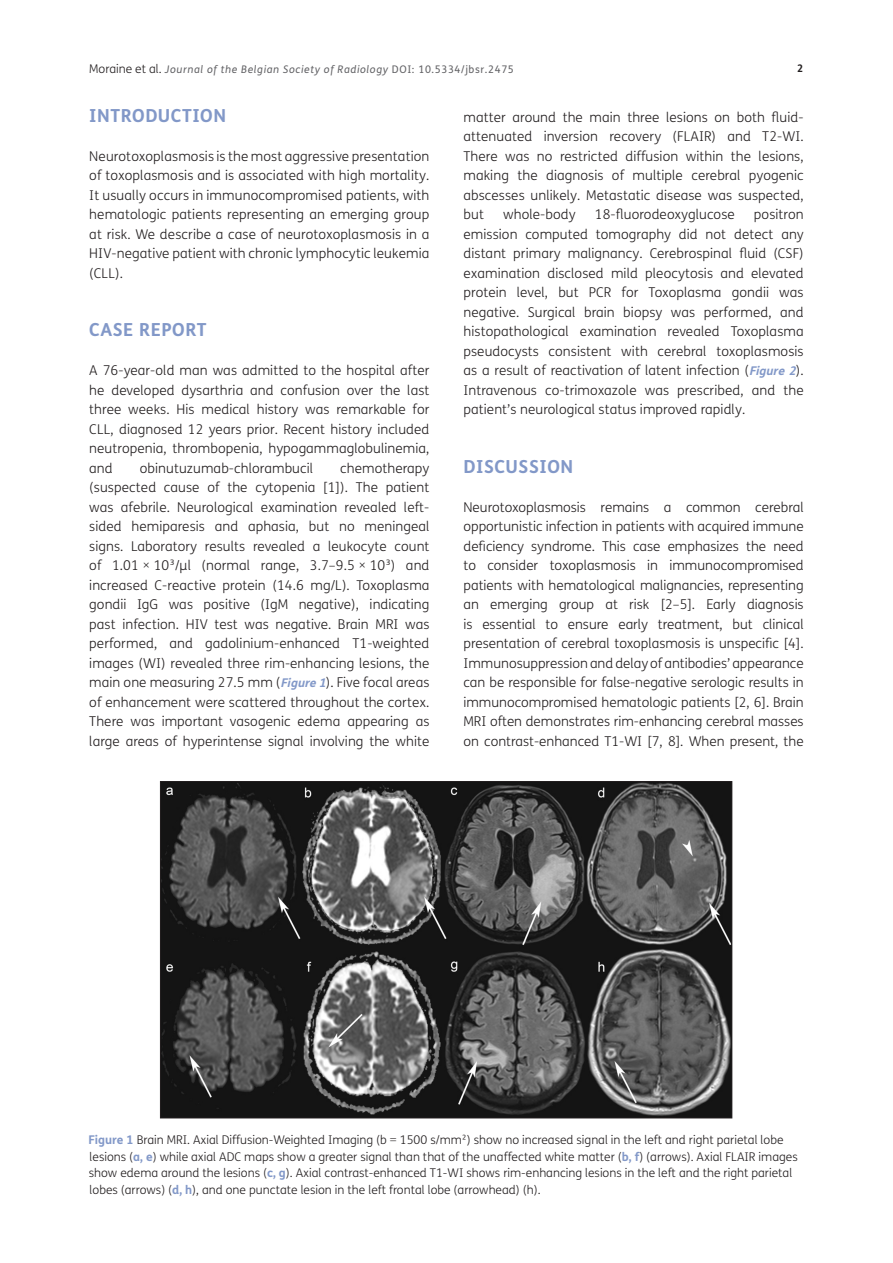
<style>
.page{position:relative;width:893px;height:1263px;background:#fff}
.page>*{position:absolute;margin:0;border:0;box-sizing:border-box;transform-origin:0 0}
.t1{font:700 18px "FS Me";letter-spacing:.03em;color:#8298c8}
.Body_Copy_-_1st_Para{font:300 13.5px/19.5px "FS Me";letter-spacing:.005em;color:#231f20;text-align:justify}
.Figure_copy{font:300 12px/16.5px "FS Me";color:#231f20}
.t2{font:italic 10.5px "FS Me";letter-spacing:.06em;color:#636366}
.t3{font:700 10.5px "FS Me";color:#231f20}
.s1{font-weight:300;font-style:normal;font-size:12px;color:#231f20}
.s2{font-style:normal}
.s3{font-weight:700;font-style:italic;font-size:12px;color:#8298c8}
.s4{font-weight:700;color:#8298c8}
</style>
<div class="page">
<img style="left:162px;top:783px;width:568px;height:333px">
<p class="t2" style="left:89px;top:63px;width:426px"><span class="s1">Moraine et al.</span> Journal of the Belgian Society of Radiology <span class="s2">DOI: 10.5334/jbsr.2475</span></p>
<p class="t3" style="left:797px;top:61px;width:8px">2</p>
<h1 class="t1" style="left:89px;top:104px;width:138px">INTRODUCTION</h1>
<p class="Body_Copy_-_1st_Para" style="left:89px;top:146px;width:342px">Neurotoxoplasmosis is the most aggressive presentation of toxoplasmosis and is associated with high mortality.<br>It usually occurs in immunocompromised patients, with hematologic patients representing an emerging group at risk. We describe a case of neurotoxoplasmosis in a HIV-negative patient with chronic lymphocytic leukemia (CLL).</p>
<p class="Body_Copy_-_1st_Para" style="left:463px;top:107px;width:342px">matter around the main three lesions on both fluid&shy;attenuated inversion recovery (FLAIR) and T2-WI.<br>There was no restricted diffusion within the lesions, making the diagnosis of multiple cerebral pyogenic abscesses unlikely. Metastatic disease was suspected, but</p>
<p class="Body_Copy_-_1st_Para" style="left:503px;top:205px;width:74px">whole-body</p>
<p class="Body_Copy_-_1st_Para" style="left:595px;top:205px;width:141px">18-fluorodeoxyglucose</p>
<p class="Body_Copy_-_1st_Para" style="left:463px;top:205px;width:342px;text-indent:290px">positron emission computed tomography did not detect any distant primary malignancy. Cerebrospinal fluid (CSF) examination disclosed mild pleocytosis and elevated protein level, but PCR for Toxoplasma gondii was negative. Surgical brain biopsy was performed, and histopathological examination revealed Toxoplasma pseudocysts consistent with cerebral toxoplasmosis as a result of reactivation of latent infection (<span class="s3">Figure 2</span>).<br>Intravenous co-trimoxazole was prescribed, and the patient’s neurological status improved rapidly.</p>
<h1 class="t1" style="left:89px;top:318px;width:119px">CASE REPORT</h1>
<p class="Body_Copy_-_1st_Para" style="left:89px;top:361px;width:342px">A 76-year-old man was admitted to the hospital after he developed dysarthria and confusion over the last three weeks. His medical history was remarkable for CLL, diagnosed 12 years prior. Recent history included neutropenia, thrombopenia, hypogammaglobulinemia, and</p>
<h1 class="t1" style="left:463px;top:455px;width:111px">DISCUSSION</h1>
<p class="Body_Copy_-_1st_Para" style="left:463px;top:497px;width:342px">Neurotoxoplasmosis remains a common cerebral opportunistic infection in patients with acquired immune deficiency syndrome. This case emphasizes the need to consider toxoplasmosis in immunocompromised patients with hematological malignancies, representing an emerging group at risk [2–5]. Early diagnosis is essential to ensure early treatment, but clinical presentation of cerebral toxoplasmosis is unspecific [4].<br>Immunosuppression and delay of antibodies’ appearance can be responsible for false-negative serologic results in immunocompromised hematologic patients [2, 6]. Brain MRI often demonstrates rim-enhancing cerebral masses on contrast-enhanced T1-WI [7, 8]. When present, the</p>
<p class="Body_Copy_-_1st_Para" style="left:140px;top:458px;width:175px">obinutuzumab-chlorambucil</p>
<p class="Body_Copy_-_1st_Para" style="left:89px;top:458px;width:342px;text-indent:251px">chemotherapy (suspected cause of the cytopenia [1]). The patient was afebrile. Neurological examination revealed left&shy;sided hemiparesis and aphasia, but no meningeal signs. Laboratory results revealed a leukocyte count of 1.01 × 10³/µl (normal range, 3.7–9.5 × 10³) and increased C-reactive protein (14.6 mg/L). Toxoplasma gondii IgG was positive (IgM negative), indicating past infection. HIV test was negative. Brain MRI was performed, and gadolinium-enhanced T1-weighted images (WI) revealed three rim-enhancing lesions, the main one measuring 27.5 mm (<span class="s3">Figure 1</span>). Five focal areas of enhancement were scattered throughout the cortex.<br>There was important vasogenic edema appearing as large areas of hyperintense signal involving the white</p>
<p class="Figure_copy" style="left:89px;top:1132px;width:711px"><span class="s4">Figure 1</span> Brain MRI. Axial Diffusion-Weighted Imaging (b = 1500 s/mm²) show no increased signal in the left and right parietal lobe lesions (<span class="s4">a, e</span>) while axial ADC maps show a greater signal than that of the unaffected white matter (<span class="s4">b, f</span>) (arrows). Axial FLAIR images show edema around the lesions (<span class="s4">c, g</span>). Axial contrast-enhanced T1-WI shows rim-enhancing lesions in the left and the right parietal lobes (arrows) (<span class="s4">d, h</span>), and one punctate lesion in the left frontal lobe (arrowhead) (h).</p>
</div>
